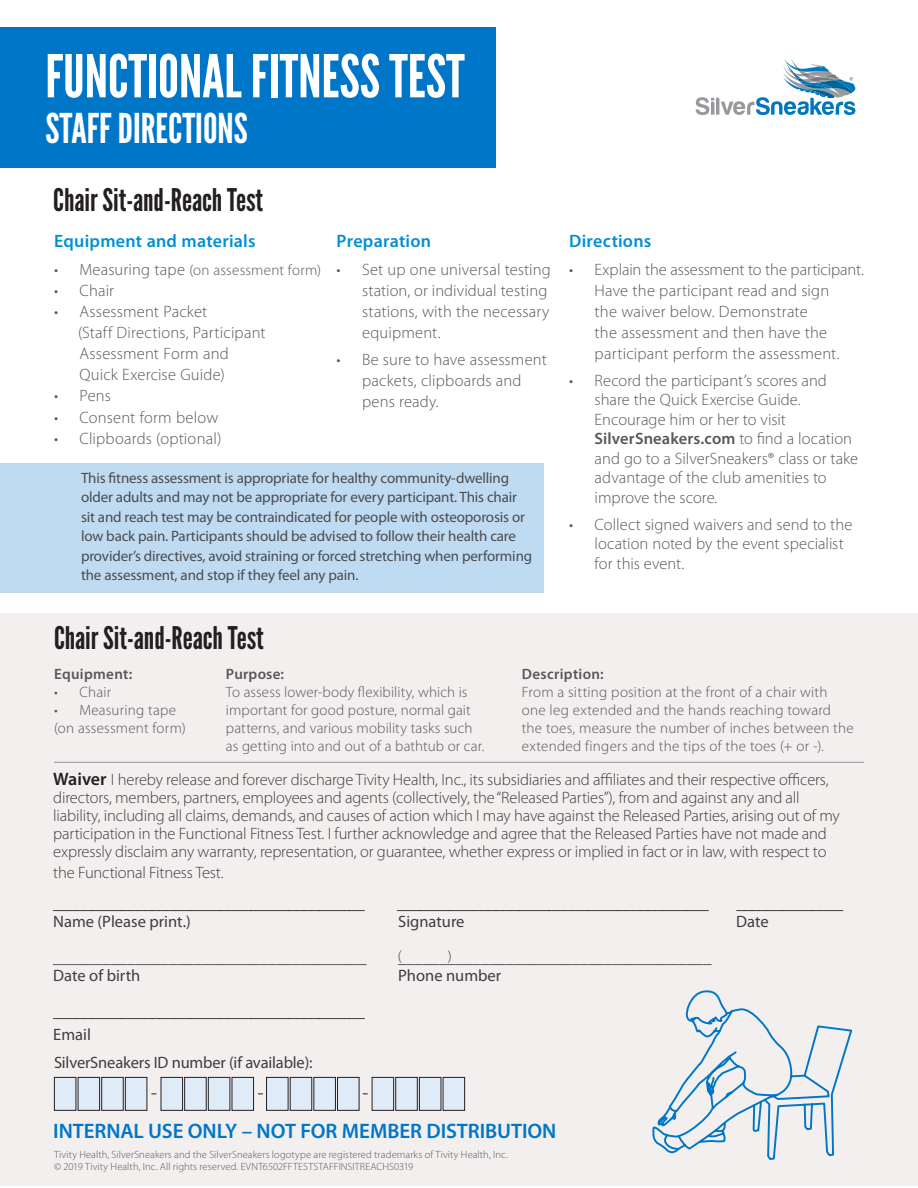
<style>
.page{position:relative;width:918px;height:1188px;background:#fff}
.page>*{position:absolute;margin:0;border:0;box-sizing:border-box;transform-origin:0 0}
.t1{font:58.95px "League Gothic";color:#fff}
.t2{font:40.95px "League Gothic";color:#fff}
.t3{font:31.2px "League Gothic";letter-spacing:-.005em;color:#231f20}
.PL_Location_address{font:600 21px "Myriad Pro";letter-spacing:-.005em;color:#0076c8}
.PL_Location_address-2{font:600 18px "Myriad Pro";letter-spacing:.015em;color:#0090d4}
.PL_Location_address-3{font:300 16.5px/21px "Myriad Pro";letter-spacing:.005em;color:#57585a}
.t4{font:300 16.5px/18px "Myriad Pro";letter-spacing:-.01em;color:#3e3e3f}
.t5{font:16.5px "Myriad Pro";letter-spacing:-.005em;color:#3e3e3f}
.t6{font:16.5px "Myriad Pro";color:#231f20}
.PL_Location_address-4{font:300 15px/18px "Myriad Pro";letter-spacing:.015em;color:#57585a}
.t7{font:15px/19.5px "Myriad Pro";letter-spacing:-.01em;color:#4b4c4d}
.PL_Location_address-5{font:600 15px "Myriad Pro";letter-spacing:.02em;color:#57585a}
.PL_Location_address-6{font:300 15px "Myriad Pro";color:#3e3e3f}
.PL_Location_address-7{font:300 10.5px/12px "Myriad Pro";letter-spacing:.01em;color:#57585a}
.s1{font-size:16.5px}
.s2{font-weight:600}
.s3{font-weight:600;font-size:18px;color:#231f20}
</style>
<div class="page">
<div style="left:0;top:27px;width:496px;height:140px;background:#0076c8"></div>
<svg style="left:696px;top:59px;width:160px;height:56px"></svg>
<div style="left:0;top:614px;width:918px;height:572px;background:#f3efef"></div>
<div style="left:0;top:463px;width:543px;height:130px;background:#bfdbf2"></div>
<hr style="left:54px;top:762px;width:810px;height:1px;background:#939598">
<div style="left:54px;top:1077px;width:22px;height:33px;background:#dfecf8"></div>
<div style="left:54px;top:1077px;width:22px;height:34px;border:1px solid #231f20"></div>
<div style="left:78px;top:1077px;width:22px;height:33px;background:#dfecf8"></div>
<div style="left:78px;top:1077px;width:22px;height:34px;border:1px solid #231f20"></div>
<div style="left:102px;top:1077px;width:21px;height:33px;background:#dfecf8"></div>
<div style="left:101px;top:1077px;width:23px;height:34px;border:1px solid #231f20"></div>
<div style="left:125px;top:1077px;width:22px;height:33px;background:#dfecf8"></div>
<div style="left:125px;top:1077px;width:22px;height:34px;border:1px solid #231f20"></div>
<div style="left:161px;top:1077px;width:22px;height:33px;background:#dfecf8"></div>
<div style="left:161px;top:1077px;width:22px;height:34px;border:1px solid #231f20"></div>
<div style="left:185px;top:1077px;width:21px;height:33px;background:#dfecf8"></div>
<div style="left:184px;top:1077px;width:23px;height:34px;border:1px solid #231f20"></div>
<div style="left:208px;top:1077px;width:22px;height:33px;background:#dfecf8"></div>
<div style="left:208px;top:1077px;width:22px;height:34px;border:1px solid #231f20"></div>
<div style="left:232px;top:1077px;width:22px;height:33px;background:#dfecf8"></div>
<div style="left:232px;top:1077px;width:22px;height:34px;border:1px solid #231f20"></div>
<div style="left:267px;top:1077px;width:21px;height:33px;background:#dfecf8"></div>
<div style="left:266px;top:1077px;width:22px;height:34px;border:1px solid #231f20"></div>
<div style="left:290px;top:1077px;width:22px;height:33px;background:#dfecf8"></div>
<div style="left:290px;top:1077px;width:22px;height:34px;border:1px solid #231f20"></div>
<div style="left:314px;top:1077px;width:21px;height:33px;background:#dfecf8"></div>
<div style="left:313px;top:1077px;width:23px;height:34px;border:1px solid #231f20"></div>
<div style="left:338px;top:1077px;width:21px;height:33px;background:#dfecf8"></div>
<div style="left:337px;top:1077px;width:22px;height:34px;border:1px solid #231f20"></div>
<div style="left:372px;top:1077px;width:22px;height:33px;background:#dfecf8"></div>
<div style="left:372px;top:1077px;width:22px;height:34px;border:1px solid #231f20"></div>
<div style="left:396px;top:1077px;width:21px;height:33px;background:#dfecf8"></div>
<div style="left:395px;top:1077px;width:23px;height:34px;border:1px solid #231f20"></div>
<div style="left:419px;top:1077px;width:22px;height:33px;background:#dfecf8"></div>
<div style="left:419px;top:1077px;width:22px;height:34px;border:1px solid #231f20"></div>
<div style="left:443px;top:1077px;width:22px;height:33px;background:#dfecf8"></div>
<div style="left:443px;top:1077px;width:22px;height:34px;border:1px solid #231f20"></div>
<svg style="left:652px;top:990px;width:201px;height:170px"></svg>
<p class="t1" style="left:45px;top:41px;width:421px">FUNCTIONAL FITNESS TEST</p>
<p class="t2" style="left:45px;top:104px;width:204px">STAFF DIRECTIONS</p>
<p class="t3" style="left:53px;top:181px;width:211px">Chair Sit-and-Reach Test</p>
<p class="PL_Location_address-2" style="left:54px;top:231px;width:203px">Equipment and materials</p>
<p class="PL_Location_address-4" style="left:54px;top:261px;width:269px"><span class="s1">• Measuring tape</span> (on assessment form)</p>
<p class="PL_Location_address-3" style="left:54px;top:280px;width:62px">• Chair</p>
<p class="PL_Location_address-3" style="left:78px;top:301px;width:189px;text-indent:-24px">• Assessment Packet<br>(Staff Directions, Participant<br>Assessment Form and</p>
<p class="PL_Location_address-3" style="left:79px;top:364px;width:147px">Quick Exercise Guide)</p>
<p class="PL_Location_address-3" style="left:54px;top:385px;width:58px">• Pens</p>
<p class="PL_Location_address-3" style="left:54px;top:407px;width:166px">• Consent form below</p>
<p class="PL_Location_address-3" style="left:54px;top:428px;width:169px">• Clipboards (optional)</p>
<p class="PL_Location_address-2" style="left:337px;top:231px;width:96px">Preparation</p>
<p class="PL_Location_address-3" style="left:362px;top:259px;width:190px;text-indent:-26px">• Set up one universal testing station, or individual testing stations, with the necessary equipment.</p>
<p class="PL_Location_address-3" style="left:362px;top:350px;width:186px;text-indent:-26px">• Be sure to have assessment packets, clipboards and pens ready.</p>
<p class="t7" style="left:81px;top:468px;width:453px">This fitness assessment is appropriate for healthy community-dwelling older adults and may not be appropriate for every participant. This chair sit and reach test may be contraindicated for people with osteoporosis or low back pain. Participants should be advised to follow their health care provider’s directives, avoid straining or forced stretching when performing the assessment, and stop if they feel any pain.</p>
<p class="t3" style="left:54px;top:619px;width:211px">Chair Sit-and-Reach Test</p>
<p class="PL_Location_address-2" style="left:569px;top:231px;width:84px">Directions</p>
<p class="PL_Location_address-3" style="left:595px;top:259px;width:271px;text-indent:-26px">• Explain the assessment to the participant.<br>Have the participant read and sign<br>the waiver below. Demonstrate<br>the assessment and then have the participant perform the assessment.</p>
<p class="PL_Location_address-3" style="left:595px;top:371px;width:265px;line-height:19.5px;text-indent:-26px">• Record the participant’s scores and share the Quick Exercise Guide.<br>Encourage him or her to visit<br><span class="s2">SilverSneakers.com</span> to find a location and go to a SilverSneakers® class or take advantage of the club amenities to improve the score.</p>
<p class="PL_Location_address-3" style="left:595px;top:515px;width:259px;line-height:19.5px;text-indent:-26px">• Collect signed waivers and send to the location noted by the event specialist for this event.</p>
<p class="PL_Location_address-5" style="left:54px;top:666px;width:80px">Equipment:</p>
<p class="PL_Location_address-4" style="left:54px;top:683px;width:59px">• Chair</p>
<p class="PL_Location_address-4" style="left:54px;top:701px;width:133px">• Measuring tape (on assessment form)</p>
<p class="PL_Location_address-5" style="left:226px;top:666px;width:60px">Purpose:</p>
<p class="PL_Location_address-4" style="left:226px;top:683px;width:260px">To assess lower-body flexibility, which is important for good posture, normal gait patterns, and various mobility tasks such as getting into and out of a bathtub or car.</p>
<p class="PL_Location_address-5" style="left:522px;top:666px;width:84px">Description:</p>
<p class="PL_Location_address-4" style="left:522px;top:683px;width:334px">From a sitting position at the front of a chair with one leg extended and the hands reaching toward the toes, measure the number of inches between the extended fingers and the tips of the toes (+ or -).</p>
<p class="t4" style="left:53px;top:770px;width:788px"><span class="s3">Waiver</span> I hereby release and forever discharge Tivity Health, Inc., its subsidiaries and affiliates and their respective officers, directors, members, partners, employees and agents (collectively, the “Released Parties”), from and against any and all liability, including all claims, demands, and causes of action which I may have against the Released Parties, arising out of my participation in the Functional Fitness Test. I further acknowledge and agree that the Released Parties have not made and expressly disclaim any warranty, representation, or guarantee, whether express or implied in fact or in law, with respect to</p>
<p class="t4" style="left:53px;top:863px;width:172px">the Functional Fitness Test.</p>
<p class="t6" style="left:53px;top:895px;width:313px">_________________________________________</p>
<p class="t6" style="left:397px;top:895px;width:313px">_________________________________________</p>
<p class="t6" style="left:736px;top:895px;width:108px">______________</p>
<p class="t5" style="left:53px;top:913px;width:139px">Name (Please print.)</p>
<p class="t5" style="left:398px;top:913px;width:68px">Signature</p>
<p class="t5" style="left:736px;top:913px;width:34px">Date</p>
<p class="t5" style="left:53px;top:949px;width:315px">______________________________________</p>
<p class="t5" style="left:398px;top:949px;width:315px">______________________________________</p>
<p class="t5" style="left:53px;top:967px;width:89px">Date of birth</p>
<p class="t5" style="left:398px;top:967px;width:104px">Phone number</p>
<p class="t6" style="left:53px;top:1003px;width:313px">_________________________________________</p>
<p class="t5" style="left:53px;top:1025px;width:39px">Email</p>
<p class="PL_Location_address-6" style="left:398px;top:948px;width:5px">(</p>
<p class="PL_Location_address-6" style="left:448px;top:948px;width:5px">)</p>
<p class="t5" style="left:54px;top:1054px;width:260px">SilverSneakers ID number (if available):</p>
<p class="PL_Location_address" style="left:53px;top:1120px;width:505px">INTERNAL USE ONLY – NOT FOR MEMBER DISTRIBUTION</p>
<p class="PL_Location_address-7" style="left:54px;top:1149px;width:455px">Tivity Health, SilverSneakers and the SilverSneakers logotype are registered trademarks of Tivity Health, Inc. © 2019 Tivity Health, Inc. All rights reserved. EVNT6502FFTESTSTAFFINSITREACHS0319</p>
</div>
